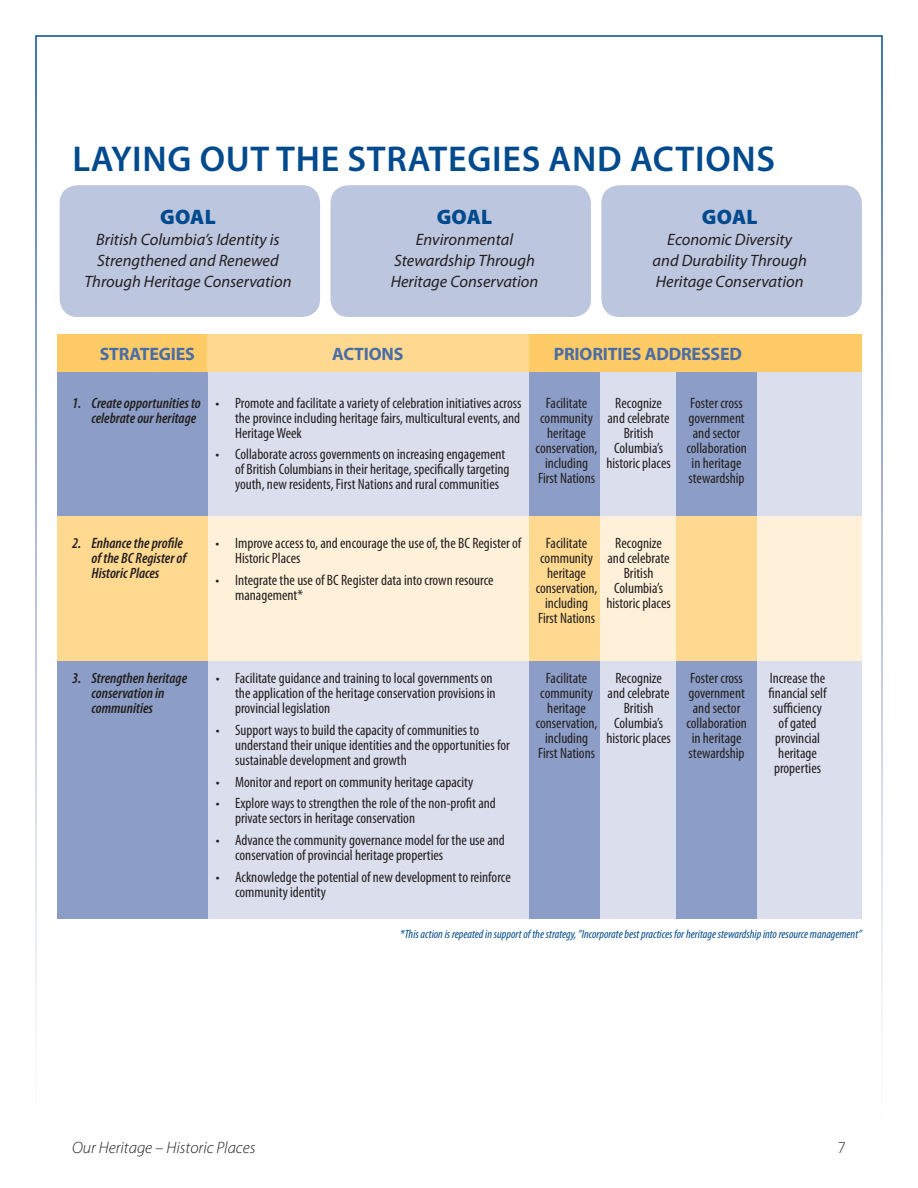
<style>
.page{position:relative;width:918px;height:1188px;background:#fff}
.page>*{position:absolute;margin:0;border:0;box-sizing:border-box;transform-origin:0 0}
.t1{font:600 36px "Myriad Pro";letter-spacing:.02em;color:#004a8d}
.t2{font:900 21px "Myriad Pro";letter-spacing:.01em;color:#004a8d}
.t3{font:700 18px "Myriad Pro";letter-spacing:-.01em;color:#4a6da6}
.t4{font:italic 16.5px/21px "Myriad Pro";color:#231f20;text-align:center}
.t5{font:italic 300 16.5px "Myriad Pro";color:#231f20}
.t6{font:300 16.5px "Myriad Pro";color:#231f20}
.t7{font:condensed 15px/15px "Myriad Pro";color:#231f20;text-align:center}
.t8{font:italic 600 condensed 15px/15px "Myriad Pro";color:#231f20}
.t9{font:italic condensed 12px "Myriad Pro";color:#004a8d}
</style>
<div class="page">
<div style="left:57px;top:335px;width:805px;height:37px;background:#ffd98f"></div>
<div style="left:57px;top:335px;width:150px;height:37px;background:#ffcb66"></div>
<div style="left:529px;top:335px;width:333px;height:37px;background:#ffcb66"></div>
<div style="left:57px;top:372px;width:169px;height:144px;background:#8c9ec7"></div>
<div style="left:57px;top:660px;width:169px;height:259px;background:#8c9ec7"></div>
<div style="left:57px;top:516px;width:169px;height:144px;background:#ffd98f"></div>
<div style="left:529px;top:372px;width:71px;height:144px;background:#8c9ec7"></div>
<div style="left:529px;top:660px;width:71px;height:259px;background:#8c9ec7"></div>
<div style="left:529px;top:516px;width:71px;height:144px;background:#ffd98f"></div>
<div style="left:676px;top:372px;width:81px;height:144px;background:#8c9ec7"></div>
<div style="left:676px;top:660px;width:81px;height:259px;background:#8c9ec7"></div>
<div style="left:676px;top:516px;width:81px;height:144px;background:#ffd98f"></div>
<div style="left:757px;top:372px;width:89px;height:144px;background:#dadeed"></div>
<div style="left:771px;top:372px;width:91px;height:144px;background:#dadeed"></div>
<div style="left:757px;top:660px;width:105px;height:259px;background:#dadeed"></div>
<div style="left:757px;top:516px;width:89px;height:144px;background:#fff1d9"></div>
<div style="left:771px;top:516px;width:91px;height:144px;background:#fff1d9"></div>
<div style="left:600px;top:372px;width:76px;height:144px;background:#dadeed"></div>
<div style="left:600px;top:660px;width:76px;height:259px;background:#dadeed"></div>
<div style="left:600px;top:516px;width:76px;height:144px;background:#fff1d9"></div>
<div style="left:208px;top:372px;width:321px;height:144px;background:#dadeed"></div>
<div style="left:208px;top:660px;width:321px;height:259px;background:#dadeed"></div>
<div style="left:208px;top:516px;width:321px;height:144px;background:#fff1d9"></div>
<div style="left:60px;top:185px;width:260px;height:132px;background:#bdc6df;border-radius:18px"></div>
<div style="left:331px;top:185px;width:260px;height:132px;background:#bdc6df;border-radius:18px"></div>
<div style="left:601px;top:185px;width:261px;height:132px;background:#bdc6df;border-radius:18px"></div>
<h1 class="t1" style="left:72px;top:145px;width:704px">LAYING OUT THE STRATEGIES AND ACTIONS</h1>
<h2 class="t2" style="left:160px;top:209px;width:57px">GOAL</h2>
<p class="t4" style="left:84px;top:230px;width:209px">British Columbia’s Identity is<br>Strengthened and Renewed<br>Through Heritage Conservation</p>
<h2 class="t2" style="left:437px;top:209px;width:57px">GOAL</h2>
<p class="t4" style="left:391px;top:230px;width:149px">Environmental<br>Stewardship Through<br>Heritage Conservation</p>
<h2 class="t2" style="left:702px;top:209px;width:57px">GOAL</h2>
<p class="t4" style="left:653px;top:230px;width:156px">Economic Diversity and Durability Through<br>Heritage Conservation</p>
<p class="t3" style="left:100px;top:347px;width:97px">STRATEGIES</p>
<p class="t3" style="left:332px;top:347px;width:73px">ACTIONS</p>
<p class="t3" style="left:554px;top:347px;width:190px">PRIORITIES ADDRESSED</p>
<p class="t8" style="left:91px;top:397px;width:111px;text-indent:-19px">1. Create opportunities to celebrate our heritage</p>
<p class="t7" style="left:235px;top:397px;width:288px;text-align:justify;text-indent:-19px">• Promote and facilitate a variety of celebration initiatives across the province including heritage fairs, multicultural events, and Heritage Week</p>
<p class="t7" style="left:235px;top:448px;width:276px;text-align:left;text-indent:-19px">• Collaborate across governments on increasing engagement of British Columbians in their heritage, specifically targeting youth, new residents, First Nations and rural communities</p>
<p class="t7" style="left:536px;top:397px;width:63px">Facilitate community heritage conservation, including<br>First Nations</p>
<p class="t7" style="left:606px;top:397px;width:66px">Recognize and celebrate<br>British<br>Columbia’s historic places</p>
<p class="t7" style="left:686px;top:397px;width:62px">Foster cross government and sector collaboration in heritage stewardship</p>
<p class="t8" style="left:91px;top:538px;width:96px;text-indent:-19px">2. Enhance the profile of the BC Register of<br>Historic Places</p>
<p class="t7" style="left:235px;top:538px;width:288px;text-align:left;text-indent:-19px">• Improve access to, and encourage the use of, the BC Register of<br>Historic Places</p>
<p class="t7" style="left:235px;top:574px;width:260px;text-align:left;text-indent:-19px">• Integrate the use of BC Register data into crown resource management*</p>
<p class="t7" style="left:536px;top:538px;width:63px">Facilitate community heritage conservation, including<br>First Nations</p>
<p class="t7" style="left:606px;top:538px;width:66px">Recognize and celebrate<br>British<br>Columbia’s historic places</p>
<p class="t8" style="left:91px;top:672px;width:97px;text-indent:-19px">3. Strengthen heritage conservation in communities</p>
<p class="t7" style="left:235px;top:672px;width:262px;text-align:left;text-indent:-19px">• Facilitate guidance and training to local governments on the application of the heritage conservation provisions in provincial legislation</p>
<p class="t7" style="left:235px;top:724px;width:276px;text-align:left;text-indent:-19px">• Support ways to build the capacity of communities to understand their unique identities and the opportunities for sustainable development and growth</p>
<p class="t7" style="left:216px;top:776px;width:259px">• Monitor and report on community heritage capacity</p>
<p class="t7" style="left:235px;top:797px;width:262px;text-align:left;text-indent:-19px">• Explore ways to strengthen the role of the non-profit and private sectors in heritage conservation</p>
<p class="t7" style="left:235px;top:834px;width:271px;text-align:left;text-indent:-19px">• Advance the community governance model for the use and conservation of provincial heritage properties</p>
<p class="t7" style="left:235px;top:871px;width:277px;text-align:left;text-indent:-19px">• Acknowledge the potential of new development to reinforce community identity</p>
<p class="t7" style="left:536px;top:672px;width:63px">Facilitate community heritage conservation, including<br>First Nations</p>
<p class="t7" style="left:606px;top:672px;width:66px">Recognize and celebrate<br>British<br>Columbia’s historic places</p>
<p class="t7" style="left:686px;top:672px;width:62px">Foster cross government and sector collaboration in heritage stewardship</p>
<p class="t7" style="left:769px;top:672px;width:59px">Increase the financial self sufficiency of gated provincial heritage properties</p>
<p class="t9" style="left:400px;top:929px;width:463px">*This action is repeated in support of the strategy, ”Incorporate best practices for heritage stewardship into resource management”</p>
<p class="t5" style="left:72px;top:1141px;width:185px">Our Heritage – Historic Places</p>
<p class="t6" style="left:838px;top:1141px;width:10px">7</p>
</div>
